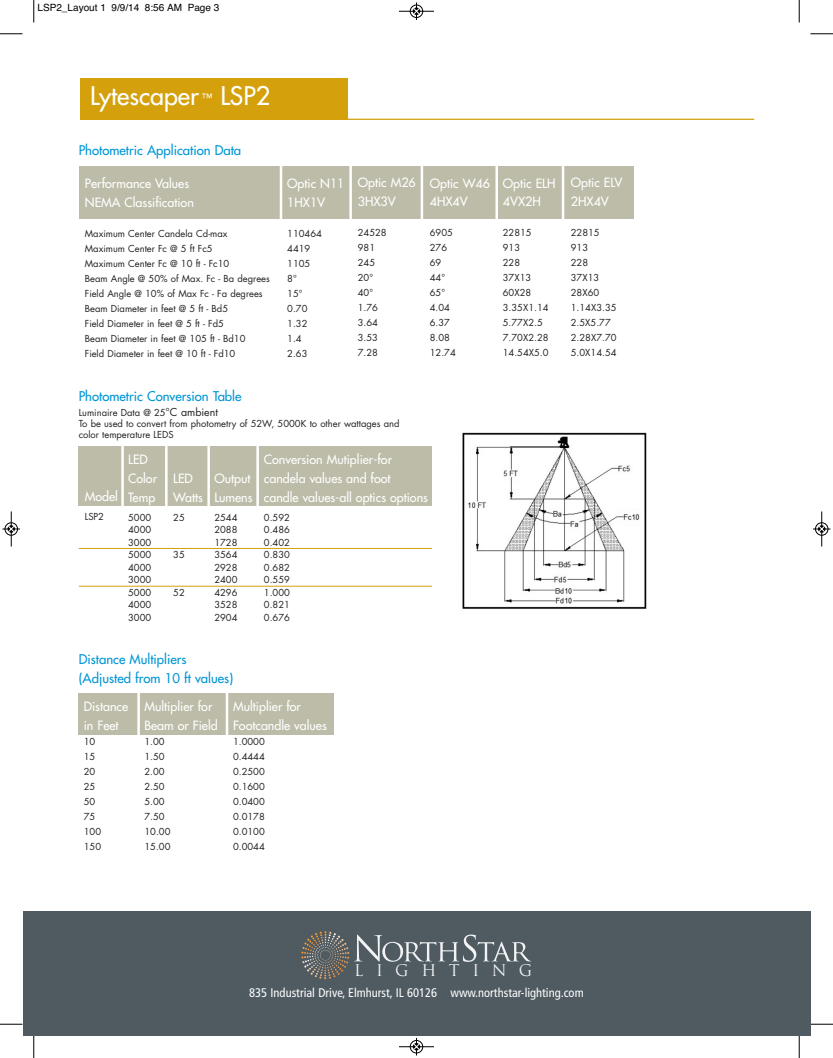
<style>
.page{position:relative;width:833px;height:1058px;background:#fff}
.page>*{position:absolute;margin:0;border:0;box-sizing:border-box;transform-origin:0 0}
.t1{font:500 25px "Futura CE";color:#fff}
.t2{font:15.62px "Trajan Pro";letter-spacing:.8em;color:#f2f3f4}
.t3{font:500 13.12px/18.8px "Futura CE";color:#0196d7}
.t4{font:500 12.5px/18.8px "Futura CE";color:#fff}
.t5{font:condensed 12.5px "Frutiger";color:#fff}
.t6{font:500 11.25px "Futura CE";color:#fff}
.t7{font:10px "Helvetica";color:#000}
.t8{font:9.38px/15px "Futura CE";color:#231f20}
.s1{font-size:10.62px}
</style>
<div class="page">
<div style="left:80px;top:79px;width:267px;height:41px;background:#d4a00c"></div>
<hr style="left:294px;top:119px;width:460px;height:1px;background:#d4a00c">
<hr style="left:79px;top:548px;width:353px;height:1px;background:#d4a00c">
<hr style="left:79px;top:586px;width:353px;height:1px;background:#d4a00c">
<div style="left:79px;top:446px;width:353px;height:60px;background:#bdbca8"></div>
<hr style="left:121px;top:446px;width:3px;height:63px;background:#fff">
<hr style="left:165px;top:445px;width:3px;height:64px;background:#fff">
<hr style="left:207px;top:446px;width:3px;height:63px;background:#fff">
<hr style="left:256px;top:443px;width:3px;height:66px;background:#fff">
<div style="left:79px;top:693px;width:255px;height:41px;background:#bdbca8"></div>
<hr style="left:137px;top:691px;width:3px;height:47px;background:#fff">
<hr style="left:226px;top:690px;width:2px;height:50px;background:#fff">
<img style="left:462px;top:432px;width:185px;height:177px">
<div style="left:79px;top:166px;width:554px;height:52px;background:#bdbca8"></div>
<hr style="left:280px;top:161px;width:2px;height:61px;background:#fff">
<hr style="left:349px;top:163px;width:3px;height:59px;background:#fff">
<hr style="left:420px;top:162px;width:3px;height:63px;background:#fff">
<hr style="left:495px;top:159px;width:3px;height:63px;background:#fff">
<hr style="left:561px;top:163px;width:3px;height:59px;background:#fff">
<div style="left:22px;top:910px;width:788px;height:125px;background:#4f5a61"></div>
<svg style="left:301px;top:931px;width:229px;height:48px"></svg>
<svg style="left:33px;top:0;width:2px;height:22px"></svg>
<svg style="left:0;top:33px;width:22px;height:2px"></svg>
<svg style="left:798px;top:0;width:2px;height:22px"></svg>
<svg style="left:810px;top:33px;width:22px;height:2px"></svg>
<svg style="left:33px;top:1035px;width:2px;height:23px"></svg>
<svg style="left:0;top:1023px;width:22px;height:2px"></svg>
<svg style="left:798px;top:1035px;width:2px;height:23px"></svg>
<svg style="left:810px;top:1023px;width:22px;height:2px"></svg>
<hr style="left:399px;top:11px;width:35px;height:1px;background:#000">
<div style="left:410px;top:5px;width:13px;height:13px;border:1px solid #000;border-radius:50%"></div>
<svg style="left:413px;top:2px;width:6px;height:18px"></svg>
<hr style="left:399px;top:1046px;width:35px;height:1px;background:#000">
<div style="left:410px;top:1040px;width:13px;height:13px;border:1px solid #000;border-radius:50%"></div>
<svg style="left:413px;top:1038px;width:6px;height:17px"></svg>
<hr style="left:11px;top:511px;width:1px;height:35px;background:#000">
<div style="left:5px;top:522px;width:13px;height:13px;border:1px solid #000;border-radius:50%"></div>
<svg style="left:2px;top:526px;width:18px;height:6px"></svg>
<hr style="left:821px;top:511px;width:1px;height:35px;background:#000">
<div style="left:815px;top:522px;width:13px;height:13px;border:1px solid #000;border-radius:50%"></div>
<svg style="left:813px;top:526px;width:17px;height:6px"></svg>
<p class="t7" style="left:38px;top:2px;width:183px">LSP2_Layout 1 9/9/14 8:56 AM Page 3</p>
<h1 class="t1" style="left:90px;top:84px;width:110px">Lytescaper</h1>
<p class="t6" style="left:202px;top:92px;width:12px">™</p>
<h1 class="t1" style="left:220px;top:84px;width:51px">LSP2</h1>
<h3 class="t3" style="left:79px;top:142px;width:164px">Photometric Application Data</h3>
<h3 class="t4" style="left:85px;top:175px;width:110px">Performance Values<br>NEMA Classification</h3>
<p class="t8" style="left:85px;top:227px;width:186px">Maximum Center Candela Cd-max<br>Maximum Center Fc @ 5 ft Fc5<br>Maximum Center Fc @ 10 ft - Fc10<br>Beam Angle @ 50% of Max. Fc - Ba degrees<br>Field Angle @ 10% of Max Fc - Fa degrees<br>Beam Diameter in feet @ 5 ft - Bd5<br>Field Diameter in feet @ 5 ft - Fd5<br>Beam Diameter in feet @ 105 ft - Bd10<br>Field Diameter in feet @ 10 ft - Fd10</p>
<h3 class="t4" style="left:287px;top:175px;width:59px">Optic N11<br>1HX1V</h3>
<p class="t8" style="left:287px;top:226px;width:36px">110464<br>4419<br>1105<br>8°<br>15°<br>0.70<br>1.32<br>1.4<br>2.63</p>
<h3 class="t4" style="left:358px;top:174px;width:60px">Optic M26<br>3HX3V</h3>
<p class="t8" style="left:358px;top:226px;width:30px">24528<br>981<br>245<br>20°<br>40°<br>1.76<br>3.64<br>3.53<br>7.28</p>
<h3 class="t3" style="left:79px;top:387px;width:164px">Photometric Conversion Table</h3>
<p class="t8" style="left:79px;top:407px;width:322px;line-height:11.2px">Luminaire Data @ 25<span class="s1">°C ambient<br></span>To be used to convert from photometry of 52W, 5000K to other wattages and color temperature LEDS</p>
<h3 class="t4" style="left:430px;top:174px;width:62px">Optic W46<br>4HX4V</h3>
<p class="t8" style="left:430px;top:226px;width:27px">6905<br>276<br>69<br>44°<br>65°<br>4.04<br>6.37<br>8.08<br>12.74</p>
<h3 class="t4" style="left:85px;top:488px;width:35px">Model</h3>
<p class="t8" style="left:85px;top:510px;width:21px">LSP2</p>
<h3 class="t4" style="left:128px;top:451px;width:30px">LED<br>Color<br>Temp</h3>
<p class="t8" style="left:128px;top:512px;width:25px;line-height:12.5px;text-align:justify">5000<br>4000<br>3000<br>5000<br>4000<br>3000<br>5000<br>4000<br>3000</p>
<h3 class="t4" style="left:173px;top:470px;width:31px">LED<br>Watts</h3>
<p class="t8" style="left:173px;top:511px;width:13px">25</p>
<p class="t8" style="left:173px;top:548px;width:13px">35</p>
<p class="t8" style="left:173px;top:586px;width:13px">52</p>
<h3 class="t4" style="left:214px;top:470px;width:40px">Output<br>Lumens</h3>
<p class="t8" style="left:214px;top:512px;width:25px;line-height:12.5px;text-align:justify">2544<br>2088<br>1728<br>3564<br>2928<br>2400<br>4296<br>3528<br>2904</p>
<h3 class="t4" style="left:264px;top:451px;width:166px">Conversion Mutiplier-for candela values and foot candle values-all optics options</h3>
<p class="t8" style="left:264px;top:511px;width:27px;line-height:12.5px;text-align:justify">0.592<br>0.486<br>0.402<br>0.830<br>0.682<br>0.559<br>1.000<br>0.821<br>0.676</p>
<h3 class="t3" style="left:79px;top:651px;width:156px">Distance Multipliers (Adjusted from 10 ft values)</h3>
<h3 class="t4" style="left:84px;top:698px;width:46px">Distance in Feet</h3>
<p class="t8" style="left:84px;top:735px;width:19px">10<br>15<br>20<br>25<br>50<br>75<br>100<br>150</p>
<h3 class="t4" style="left:144px;top:698px;width:75px">Multiplier for<br>Beam or Field</h3>
<p class="t8" style="left:144px;top:735px;width:27px">1.00<br>1.50<br>2.00<br>2.50<br>5.00<br>7.50<br>10.00<br>15.00</p>
<h3 class="t4" style="left:233px;top:698px;width:95px">Multiplier for<br>Footcandle values</h3>
<p class="t8" style="left:233px;top:735px;width:33px;text-align:justify">1.0000<br>0.4444<br>0.2500<br>0.1600<br>0.0400<br>0.0178<br>0.0100<br>0.0044</p>
<h3 class="t4" style="left:503px;top:174px;width:54px">Optic ELH<br>4VX2H</h3>
<p class="t8" style="left:503px;top:226px;width:47px">22815<br>913<br>228<br>37X13<br>60X28<br>3.35X1.14<br>5.77X2.5<br>7.70X2.28<br>14.54X5.0</p>
<h3 class="t4" style="left:571px;top:174px;width:53px">Optic ELV<br>2HX4V</h3>
<p class="t8" style="left:571px;top:226px;width:47px">22815<br>913<br>228<br>37X13<br>28X60<br>1.14X3.35<br>2.5X5.77<br>2.28X7.70<br>5.0X14.54</p>
<h2 class="t2" style="left:354px;top:964px;width:180px">LIGHTING</h2>
<h3 class="t5" style="left:249px;top:987px;width:336px">835 Industrial Drive, Elmhurst, IL 60126 www.northstar-lighting.com</h3>
</div>
